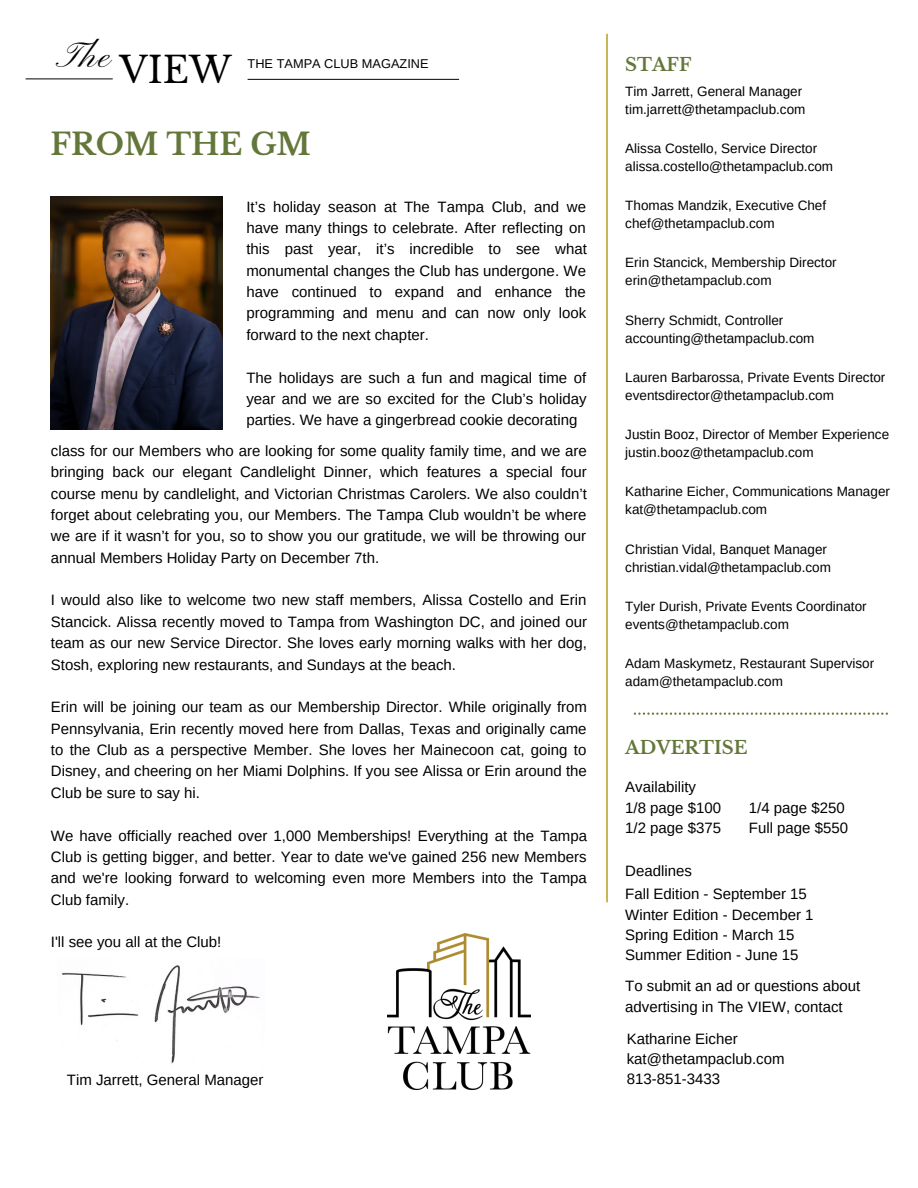
<style>
.page{position:relative;width:918px;height:1188px;background:#fff}
.page>*{position:absolute;margin:0;border:0;box-sizing:border-box;transform-origin:0 0}
.t1{font:36.3px "Pinyon Script";color:#000}
.t2{font:36.15px "Libre Baskerville";color:#000}
.t3{font:700 30px "Libre Baskerville";color:#64773b}
.t4{font:700 18px "Libre Baskerville";color:#64773b}
.t5{font:15px/21.3px "Arimo";color:#000;text-align:justify}
.t6{font:13.5px/18px "Arimo";color:#000}
.t7{font:12.75px "Arimo";color:#000}
</style>
<div class="page">
<hr style="left:26px;top:78px;width:87px;height:1px;background:#000">
<hr style="left:248px;top:79px;width:211px;height:1px;background:#000">
<img style="left:51px;top:197px;width:172px;height:233px">
<hr style="left:606px;top:34px;width:2px;height:868px;background:#bc9c22">
<svg style="left:634px;top:713px;width:254px;height:2px"></svg>
<img style="left:388px;top:933px;width:142px;height:156px">
<img style="left:62px;top:965px;width:198px;height:99px">
<h1 class="t1" style="left:61px;top:35px;width:53px">Th e</h1>
<h2 class="t2" style="left:119px;top:48px;width:114px">VIEW</h2>
<p class="t7" style="left:248px;top:57px;width:183px">THE TAMPA CLUB MAGAZINE</p>
<h3 class="t3" style="left:51px;top:126px;width:262px">FROM THE GM</h3>
<p class="t5" style="left:246px;top:196px;width:342px">It’s holiday season at The Tampa Club, and we have many things to celebrate. After reflecting on this past year, it’s incredible to see what monumental changes the Club has undergone. We have continued to expand and enhance the programming and menu and can now only look forward to the next chapter.</p>
<p class="t5" style="left:246px;top:367px;width:342px">The holidays are such a fun and magical time of year and we are so excited for the Club’s holiday parties. We have a gingerbread cookie decorating</p>
<p class="t5" style="left:51px;top:440px;width:537px">class for our Members who are looking for some quality family time, and we are bringing back our elegant Candlelight Dinner, which features a special four course menu by candlelight, and Victorian Christmas Carolers. We also couldn’t forget about celebrating you, our Members. The Tampa Club wouldn’t be where we are if it wasn’t for you, so to show you our gratitude, we will be throwing our annual Members Holiday Party on December 7th.</p>
<p class="t5" style="left:51px;top:590px;width:538px">I would also like to welcome two new staff members, Alissa Costello and Erin Stancick. Alissa recently moved to Tampa from Washington DC, and joined our team as our new Service Director. She loves early morning walks with her dog, Stosh, exploring new restaurants, and Sundays at the beach.</p>
<p class="t5" style="left:51px;top:697px;width:538px">Erin will be joining our team as our Membership Director. While originally from Pennsylvania, Erin recently moved here from Dallas, Texas and originally came to the Club as a perspective Member. She loves her Mainecoon cat, going to Disney, and cheering on her Miami Dolphins. If you see Alissa or Erin around the Club be sure to say hi.</p>
<p class="t5" style="left:51px;top:825px;width:538px">We have officially reached over 1,000 Memberships! Everything at the Tampa Club is getting bigger, and better. Year to date we've gained 256 new Members and we're looking forward to welcoming even more Members into the Tampa Club family.</p>
<p class="t5" style="left:51px;top:932px;width:172px">I'll see you all at the Club!</p>
<p class="t4" style="left:625px;top:53px;width:68px">STAFF</p>
<p class="t6" style="left:625px;top:82px;width:182px">Tim Jarrett, General Manager tim.jarrett@thetampaclub.com</p>
<p class="t6" style="left:625px;top:139px;width:209px">Alissa Costello, Service Director alissa.costello@thetampaclub.com</p>
<p class="t6" style="left:625px;top:196px;width:202px">Thomas Mandzik, Executive Chef chef@thetampaclub.com</p>
<p class="t6" style="left:625px;top:254px;width:213px">Erin Stancick, Membership Director erin@thetampaclub.com</p>
<p class="t6" style="left:625px;top:311px;width:191px">Sherry Schmidt, Controller accounting@thetampaclub.com</p>
<p class="t6" style="left:625px;top:368px;width:262px">Lauren Barbarossa, Private Events Director eventsdirector@thetampaclub.com</p>
<p class="t6" style="left:625px;top:425px;width:265px">Justin Booz, Director of Member Experience justin.booz@thetampaclub.com</p>
<p class="t6" style="left:625px;top:483px;width:266px">Katharine Eicher, Communications Manager kat@thetampaclub.com</p>
<p class="t6" style="left:625px;top:540px;width:207px">Christian Vidal, Banquet Manager christian.vidal@thetampaclub.com</p>
<p class="t6" style="left:625px;top:597px;width:243px">Tyler Durish, Private Events Coordinator events@thetampaclub.com</p>
<p class="t6" style="left:625px;top:654px;width:250px">Adam Maskymetz, Restaurant Supervisor adam@thetampaclub.com</p>
<p class="t4" style="left:625px;top:736px;width:124px">ADVERTISE</p>
<p class="t5" style="left:625px;top:777px;width:97px;line-height:20.5px;text-align:left">Availability<br>1/8 page $100<br>1/2 page $375</p>
<p class="t5" style="left:749px;top:798px;width:101px;line-height:20.2px">1/4 page $250<br>Full page $550</p>
<p class="t5" style="left:625px;top:860px;width:183px;line-height:22.8px">Deadlines<br>Fall Edition - September 15</p>
<p class="t5" style="left:625px;top:904px;width:190px;line-height:20.2px;text-align:left">Winter Edition - December 1<br>Spring Edition - March 15<br>Summer Edition - June 15</p>
<p class="t5" style="left:625px;top:976px;width:237px;line-height:20.2px">To submit an ad or questions about advertising in The VIEW, contact</p>
<p class="t5" style="left:627px;top:1028px;width:159px;line-height:20.2px">Katharine Eicher kat@thetampaclub.com</p>
<p class="t5" style="left:67px;top:1069px;width:198px">Tim Jarrett, General Manager</p>
<p class="t5" style="left:627px;top:1068px;width:95px">813-851-3433</p>
</div>
